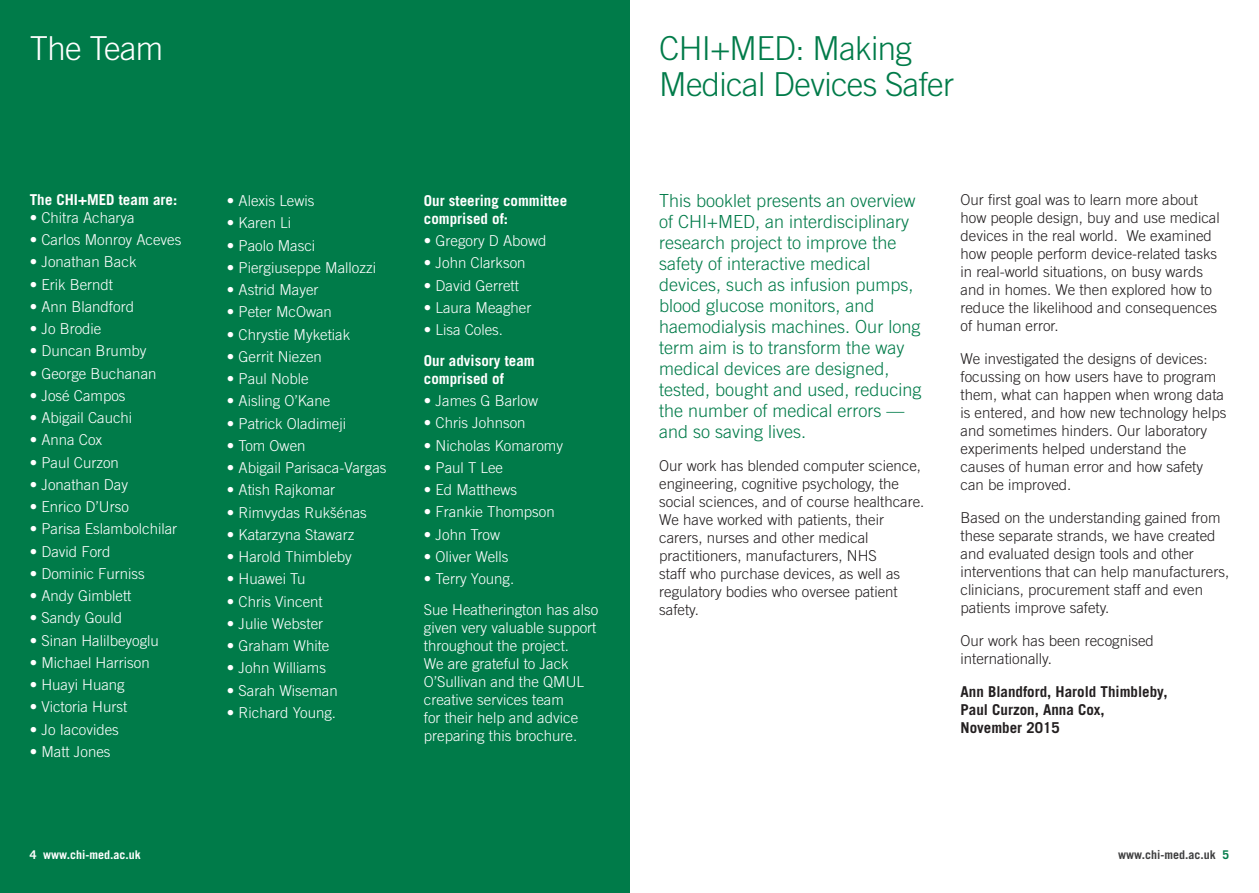
<style>
.page{position:relative;width:1259px;height:893px;background:#fff}
.page>*{position:absolute;margin:0;border:0;box-sizing:border-box;transform-origin:0 0}
.t1{font:300 33px/36px "Trade Gothic LT Std";letter-spacing:-.02em;color:#007b49}
.t2{font:300 33px "Trade Gothic LT Std";letter-spacing:-.02em;color:#fff}
.t3{font:300 18px/21px "Trade Gothic LT Std";color:#007b49}
.t4{font:300 15px/18px "Trade Gothic LT Std";color:#fff}
.t5{font:300 15px/18px "Trade Gothic LT Std";color:#231f20}
.t6{font:700 15px/18px "Trade Gothic LT Std";color:#fff}
.t7{font:700 15px/18px "Trade Gothic LT Std";color:#231f20}
.t8{font:700 12px "Trade Gothic LT Std";color:#3e3e3f}
.t9{font:700 12px "Trade Gothic LT Std";color:#fff}
.s1{color:#007b49}
</style>
<div class="page">
<div style="left:0;top:0;width:629px;height:893px;background:#007b49"></div>
<h1 class="t2" style="left:30px;top:28px;width:135px">The Team</h1>
<h1 class="t1" style="left:659px;top:29px;width:296px">CHI+MED: Making<br>Medical Devices Safer</h1>
<p class="t6" style="left:30px;top:190px;width:149px">The CHI+MED team are:</p>
<p class="t4" style="left:30px;top:208px;width:106px">• Chitra Acharya</p>
<p class="t4" style="left:30px;top:231px;width:153px">• Carlos Monroy Aceves</p>
<p class="t4" style="left:30px;top:253px;width:108px">• Jonathan Back</p>
<p class="t4" style="left:30px;top:275px;width:85px">• Erik Berndt</p>
<p class="t4" style="left:30px;top:297px;width:106px">• Ann Blandford</p>
<p class="t4" style="left:30px;top:320px;width:73px">• Jo Brodie</p>
<p class="t4" style="left:30px;top:342px;width:118px">• Duncan Brumby</p>
<p class="t4" style="left:30px;top:364px;width:128px">• George Buchanan</p>
<p class="t4" style="left:30px;top:386px;width:97px">• José Campos</p>
<p class="t4" style="left:30px;top:409px;width:104px">• Abigail Cauchi</p>
<p class="t4" style="left:30px;top:431px;width:74px">• Anna Cox</p>
<p class="t4" style="left:30px;top:453px;width:91px">• Paul Curzon</p>
<p class="t4" style="left:30px;top:475px;width:100px">• Jonathan Day</p>
<p class="t4" style="left:30px;top:498px;width:101px">• Enrico D’Urso</p>
<p class="t4" style="left:30px;top:520px;width:149px">• Parisa Eslambolchilar</p>
<p class="t4" style="left:30px;top:542px;width:82px">• David Ford</p>
<p class="t4" style="left:30px;top:564px;width:117px">• Dominic Furniss</p>
<p class="t4" style="left:30px;top:587px;width:103px">• Andy Gimblett</p>
<p class="t4" style="left:30px;top:609px;width:94px">• Sandy Gould</p>
<p class="t4" style="left:30px;top:631px;width:131px">• Sinan Halilbeyoglu</p>
<p class="t4" style="left:30px;top:653px;width:121px">• Michael Harrison</p>
<p class="t4" style="left:30px;top:676px;width:97px">• Huayi Huang</p>
<p class="t4" style="left:30px;top:698px;width:99px">• Victoria Hurst</p>
<p class="t4" style="left:30px;top:720px;width:91px">• Jo Iacovides</p>
<p class="t4" style="left:30px;top:742px;width:82px">• Matt Jones</p>
<p class="t4" style="left:227px;top:192px;width:89px">• Alexis Lewis</p>
<p class="t4" style="left:227px;top:214px;width:66px">• Karen Li</p>
<p class="t4" style="left:227px;top:236px;width:90px">• Paolo Masci</p>
<p class="t4" style="left:227px;top:258px;width:151px">• Piergiuseppe Mallozzi</p>
<p class="t4" style="left:227px;top:281px;width:93px">• Astrid Mayer</p>
<p class="t4" style="left:227px;top:303px;width:107px">• Peter McOwan</p>
<p class="t4" style="left:227px;top:325px;width:125px">• Chrystie Myketiak</p>
<p class="t4" style="left:227px;top:347px;width:96px">• Gerrit Niezen</p>
<p class="t4" style="left:227px;top:370px;width:83px">• Paul Noble</p>
<p class="t4" style="left:227px;top:392px;width:105px">• Aisling O’Kane</p>
<p class="t4" style="left:227px;top:414px;width:121px">• Patrick Oladimeji</p>
<p class="t4" style="left:227px;top:436px;width:80px">• Tom Owen</p>
<p class="t4" style="left:227px;top:459px;width:161px">• Abigail Parisaca-Vargas</p>
<p class="t4" style="left:227px;top:481px;width:110px">• Atish Rajkomar</p>
<p class="t4" style="left:227px;top:503px;width:141px">• Rimvydas Rukšénas</p>
<p class="t4" style="left:227px;top:525px;width:129px">• Katarzyna Stawarz</p>
<p class="t4" style="left:227px;top:547px;width:127px">• Harold Thimbleby</p>
<p class="t4" style="left:227px;top:570px;width:80px">• Huawei Tu</p>
<p class="t4" style="left:227px;top:592px;width:97px">• Chris Vincent</p>
<p class="t4" style="left:227px;top:614px;width:98px">• Julie Webster</p>
<p class="t4" style="left:227px;top:636px;width:104px">• Graham White</p>
<p class="t4" style="left:227px;top:659px;width:101px">• John Williams</p>
<p class="t4" style="left:227px;top:681px;width:112px">• Sarah Wiseman</p>
<p class="t4" style="left:227px;top:703px;width:111px">• Richard Young.</p>
<p class="t6" style="left:424px;top:191px;width:145px">Our steering committee comprised of:</p>
<p class="t4" style="left:424px;top:232px;width:124px">• Gregory D Abowd</p>
<p class="t4" style="left:424px;top:254px;width:103px">• John Clarkson</p>
<p class="t4" style="left:424px;top:276px;width:97px">• David Gerrett</p>
<p class="t4" style="left:424px;top:298px;width:109px">• Laura Meagher</p>
<p class="t4" style="left:424px;top:321px;width:81px">• Lisa Coles.</p>
<p class="t6" style="left:424px;top:351px;width:112px">Our advisory team comprised of</p>
<p class="t4" style="left:424px;top:392px;width:116px">• James G Barlow</p>
<p class="t4" style="left:424px;top:414px;width:103px">• Chris Johnson</p>
<p class="t4" style="left:424px;top:436px;width:141px">• Nicholas Komaromy</p>
<p class="t4" style="left:424px;top:458px;width:81px">• Paul T Lee</p>
<p class="t4" style="left:424px;top:481px;width:95px">• Ed Matthews</p>
<p class="t4" style="left:424px;top:503px;width:132px">• Frankie Thompson</p>
<p class="t4" style="left:424px;top:525px;width:78px">• John Trow</p>
<p class="t4" style="left:424px;top:547px;width:86px">• Oliver Wells</p>
<p class="t4" style="left:424px;top:563px;width:176px;line-height:30.8px">• Terry Young.<br>Sue Heatherington has also</p>
<p class="t4" style="left:424px;top:618px;width:174px">given very valuable support throughout the project.<br>We are grateful to Jack<br>O’Sullivan and the QMUL creative services team<br>for their help and advice preparing this brochure.</p>
<p class="t3" style="left:659px;top:190px;width:264px">This booklet presents an overview of CHI+MED, an interdisciplinary research project to improve the safety of interactive medical devices, such as infusion pumps, blood glucose monitors, and haemodialysis machines. Our long term aim is to transform the way medical devices are designed, tested, bought and used, reducing the number of medical errors — and so saving lives.</p>
<p class="t5" style="left:659px;top:456px;width:267px">Our work has blended computer science, engineering, cognitive psychology, the social sciences, and of course healthcare.<br>We have worked with patients, their carers, nurses and other medical practitioners, manufacturers, NHS<br>staff who purchase devices, as well as regulatory bodies who oversee patient safety.</p>
<p class="t5" style="left:960px;top:190px;width:261px">Our first goal was to learn more about how people design, buy and use medical devices in the real world. We examined how people perform device-related tasks in real-world situations, on busy wards and in homes. We then explored how to reduce the likelihood and consequences of human error.</p>
<p class="t5" style="left:960px;top:349px;width:267px">We investigated the designs of devices: focussing on how users have to program them, what can happen when wrong data is entered, and how new technology helps and sometimes hinders. Our laboratory experiments helped understand the causes of human error and how safety can be improved.</p>
<p class="t5" style="left:960px;top:508px;width:270px">Based on the understanding gained from these separate strands, we have created and evaluated design tools and other interventions that can help manufacturers, clinicians, procurement staff and even patients improve safety.</p>
<p class="t5" style="left:960px;top:631px;width:195px">Our work has been recognised internationally.</p>
<p class="t7" style="left:960px;top:682px;width:208px">Ann Blandford, Harold Thimbleby,<br>Paul Curzon, Anna Cox,<br>November 2015</p>
<p class="t9" style="left:30px;top:847px;width:112px">4 www.chi-med.ac.uk</p>
<p class="t8" style="left:1118px;top:847px;width:112px">www.chi-med.ac.uk <span class="s1">5</span></p>
</div>
